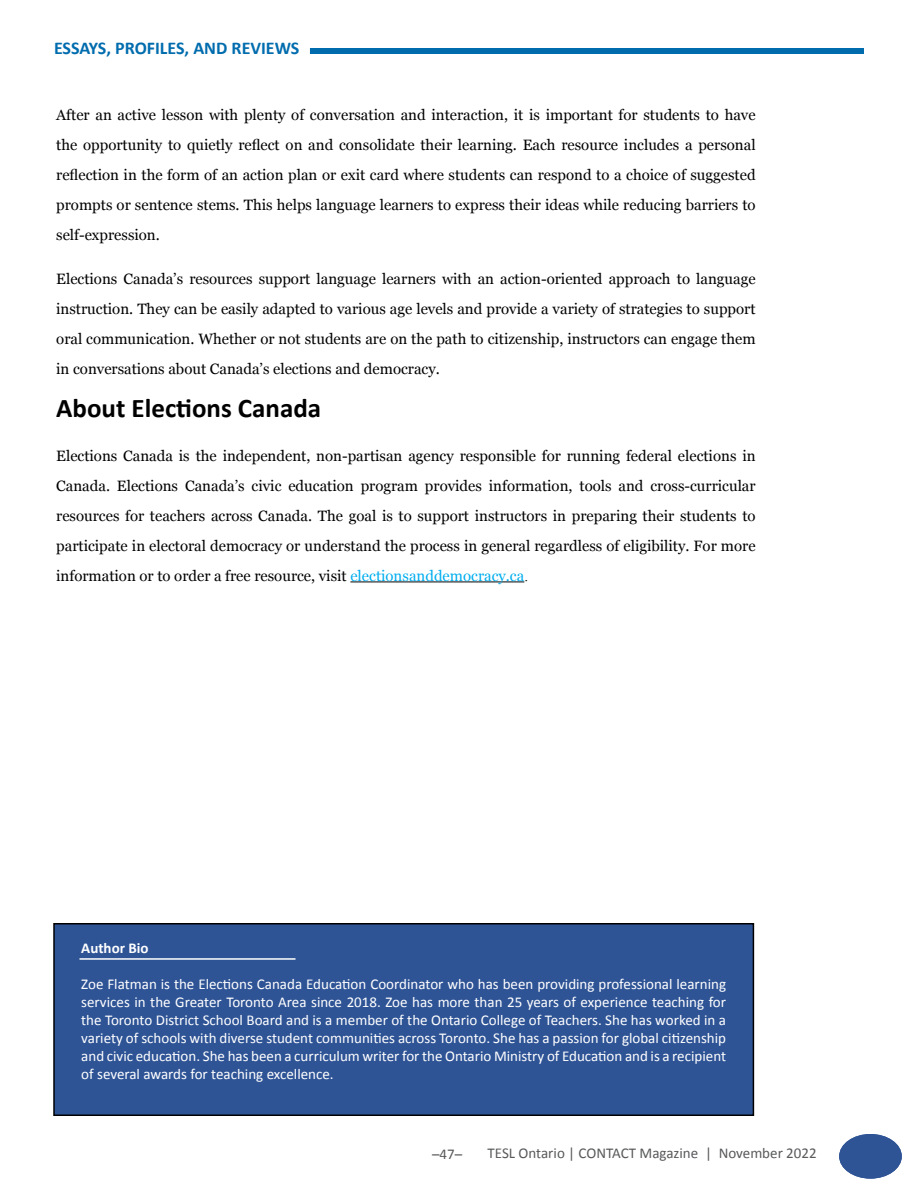
<style>
.page{position:relative;width:918px;height:1188px;background:#fff}
.page>*{position:absolute;margin:0;border:0;box-sizing:border-box;transform-origin:0 0}
.t1{font:700 27px "Calibri";color:#000}
.t2{font:700 18px "Calibri";color:#006cae}
.t3{font:15px/30px "Georgia";color:#000;text-align:justify}
.t4{font:15px/18px "Calibri";color:#fff;text-align:justify}
.t5{font:15px "Calibri";color:#58595b}
.t6{font:700 15px "Calibri";color:#fff}
.s1{color:#00aeef}
.s2{font-family:"Times New Roman"}
</style>
<div class="page">
<div style="left:310px;top:48px;width:554px;height:6px;background:#006cae"></div>
<div style="left:840px;top:1135px;width:61px;height:43px;background:#2f5496;border-radius:50%"></div>
<div style="left:839px;top:1134px;width:63px;height:45px;border:2px solid #2f5496;border-radius:50%"></div>
<hr style="left:350px;top:582px;width:174px;height:1px;background:#000">
<div style="left:54px;top:924px;width:699px;height:191px;background:#2f5496"></div>
<div style="left:53px;top:923px;width:701px;height:193px;border:2px solid #000"></div>
<hr style="left:80px;top:958px;width:216px;height:2px;background:#fff">
<p class="t2" style="left:54px;top:37px;width:247px">ESSAYS, PROFILES, AND REVIEWS</p>
<p class="t3" style="left:56px;top:99px;width:701px">After an active lesson with plenty of conversation and interaction, it is important for students to have the opportunity to quietly reflect on and consolidate their learning. Each resource includes a personal reflection in the form of an action plan or exit card where students can respond to a choice of suggested prompts or sentence stems. This helps language learners to express their ideas while reducing barriers to self-expression.</p>
<p class="t3" style="left:56px;top:263px;width:701px">Elections Canada’s resources support language learners with an action-oriented approach to language instruction. They can be easily adapted to various age levels and provide a variety of strategies to support oral communication. Whether or not students are on the path to citizenship, instructors can engage them in conversations about Canada’s elections and democracy.</p>
<h1 class="t1" style="left:56px;top:391px;width:267px">About Elections Canada</h1>
<p class="t3" style="left:56px;top:440px;width:701px">Elections Canada is the independent, non-partisan agency responsible for running federal elections in Canada. Elections Canada’s civic education program provides information, tools and cross-curricular resources for teachers across Canada. The goal is to support instructors in preparing their students to participate in electoral democracy or understand the process in general regardless of eligibility. For more information or to order a free resource, visit <span class="s1">electionsanddemocracy.ca</span><span class="s2">.</span></p>
<p class="t6" style="left:81px;top:939px;width:69px">Author Bio</p>
<p class="t4" style="left:81px;top:975px;width:646px">Zoe Flatman is the Elections Canada Education Coordinator who has been providing professional learning services in the Greater Toronto Area since 2018. Zoe has more than 25 years of experience teaching for the Toronto District School Board and is a member of the Ontario College of Teachers. She has worked in a variety of schools with diverse student communities across Toronto. She has a passion for global citizenship and civic education. She has been a curriculum writer for the Ontario Ministry of Education and is a recipient of several awards for teaching excellence.</p>
<p class="t5" style="left:432px;top:1145px;width:32px">–47–</p>
<p class="t5" style="left:488px;top:1144px;width:331px">TESL Ontario | CONTACT Magazine | November 2022</p>
</div>
